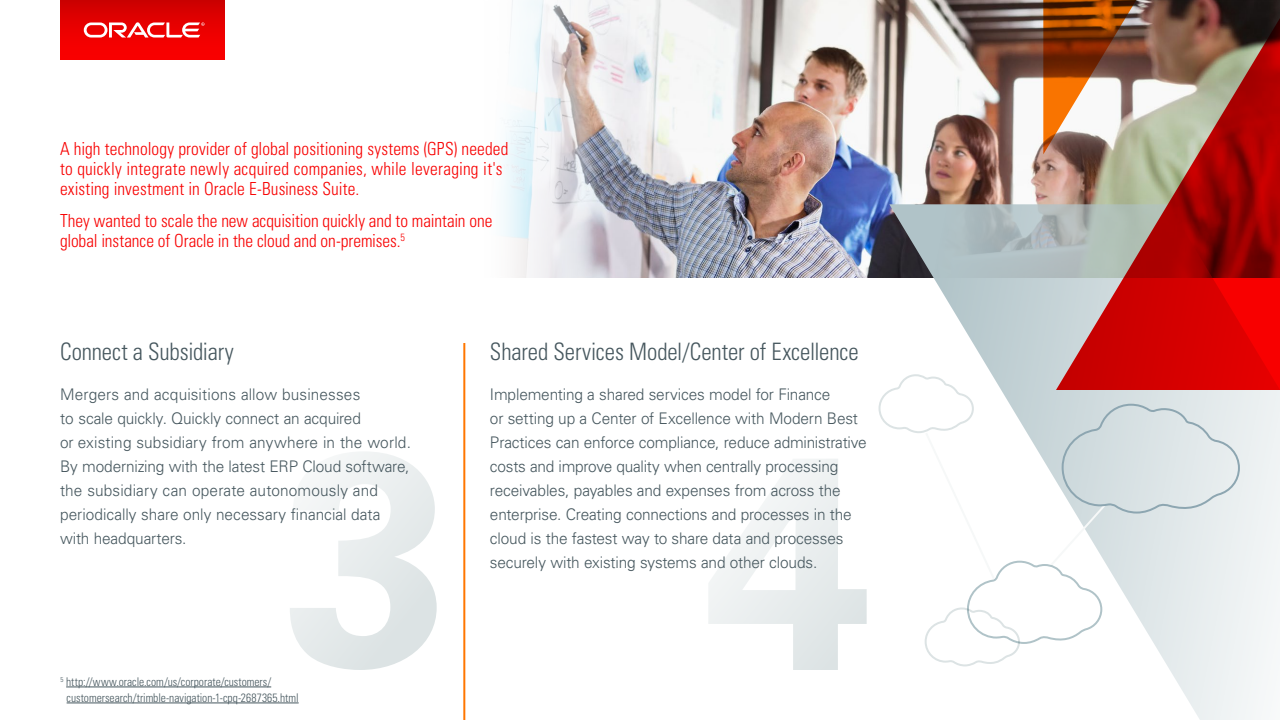
<style>
.page{position:relative;width:1280px;height:720px;background:#fff}
.page>*{position:absolute;margin:0;border:0;box-sizing:border-box;transform-origin:0 0}
.Body{font:300 condensed 24px "Univers LT Std";letter-spacing:-.005em;color:#46575e;scale:.96 1}
.Body-2{font:300 condensed 18px/20px "Univers LT Std";letter-spacing:.005em;color:#f80000;scale:.96 1}
.Body-3{font:300 16px/24px "Univers LT Std";letter-spacing:-.01em;color:#46575e;scale:.96 1}
.Body-4{font:300 condensed 12px/16px "Univers LT Std";color:#46575e;scale:.96 1}
</style>
<div class="page">
<svg style="left:290px;top:452px;width:147px;height:218px"></svg>
<svg style="left:708px;top:459px;width:159px;height:211px"></svg>
<img style="left:503px;top:0;width:553px;height:278px">
<svg style="left:889px;top:204px;width:391px;height:516px"></svg>
<svg style="left:1056px;top:154px;width:224px;height:236px"></svg>
<img style="left:1043px;top:0;width:237px;height:154px">
<svg style="left:878px;top:373px;width:363px;height:294px"></svg>
<hr style="left:463px;top:343px;width:2px;height:377px;background:#f70">
<hr style="left:66px;top:687px;width:205px;height:1px;background:#46575e">
<hr style="left:67px;top:703px;width:232px;height:1px;background:#46575e">
<div style="left:60px;top:0;width:164px;height:60px;background:linear-gradient(to bottom,#d00000,#fe0000)"></div>
<svg style="left:84px;top:22px;width:121px;height:16px"></svg>
<p class="Body-2" style="left:60px;top:139px;width:469px">A high technology provider of global positioning systems (GPS) needed to quickly integrate newly acquired companies, while leveraging it's existing investment in Oracle E-Business Suite.</p>
<p class="Body-2" style="left:60px;top:211px;width:452px">They wanted to scale the new acquisition quickly and to maintain one global instance of Oracle in the cloud and on-premises.<sup>5</sup></p>
<p class="Body" style="left:60px;top:338px;width:183px">Connect a Subsidiary</p>
<p class="Body-3" style="left:60px;top:383px;width:367px">Mergers and acquisitions allow businesses<br>to scale quickly. Quickly connect an acquired<br>or existing subsidiary from anywhere in the world.<br>By modernizing with the latest ERP Cloud software, the subsidiary can operate autonomously and periodically share only necessary financial data with headquarters.</p>
<p class="Body-4" style="left:67px;top:674px;width:243px;text-indent:-6px"><sup>5</sup> http://www.oracle.com/us/corporate/customers/ customersearch/trimble-navigation-1-cpq-2687365.html</p>
<p class="Body" style="left:490px;top:338px;width:386px">Shared Services Model/Center of Excellence</p>
<p class="Body-3" style="left:490px;top:383px;width:394px">Implementing a shared services model for Finance<br>or setting up a Center of Excellence with Modern Best Practices can enforce compliance, reduce administrative costs and improve quality when centrally processing receivables, payables and expenses from across the enterprise. Creating connections and processes in the cloud is the fastest way to share data and processes securely with existing systems and other clouds.</p>
</div>
